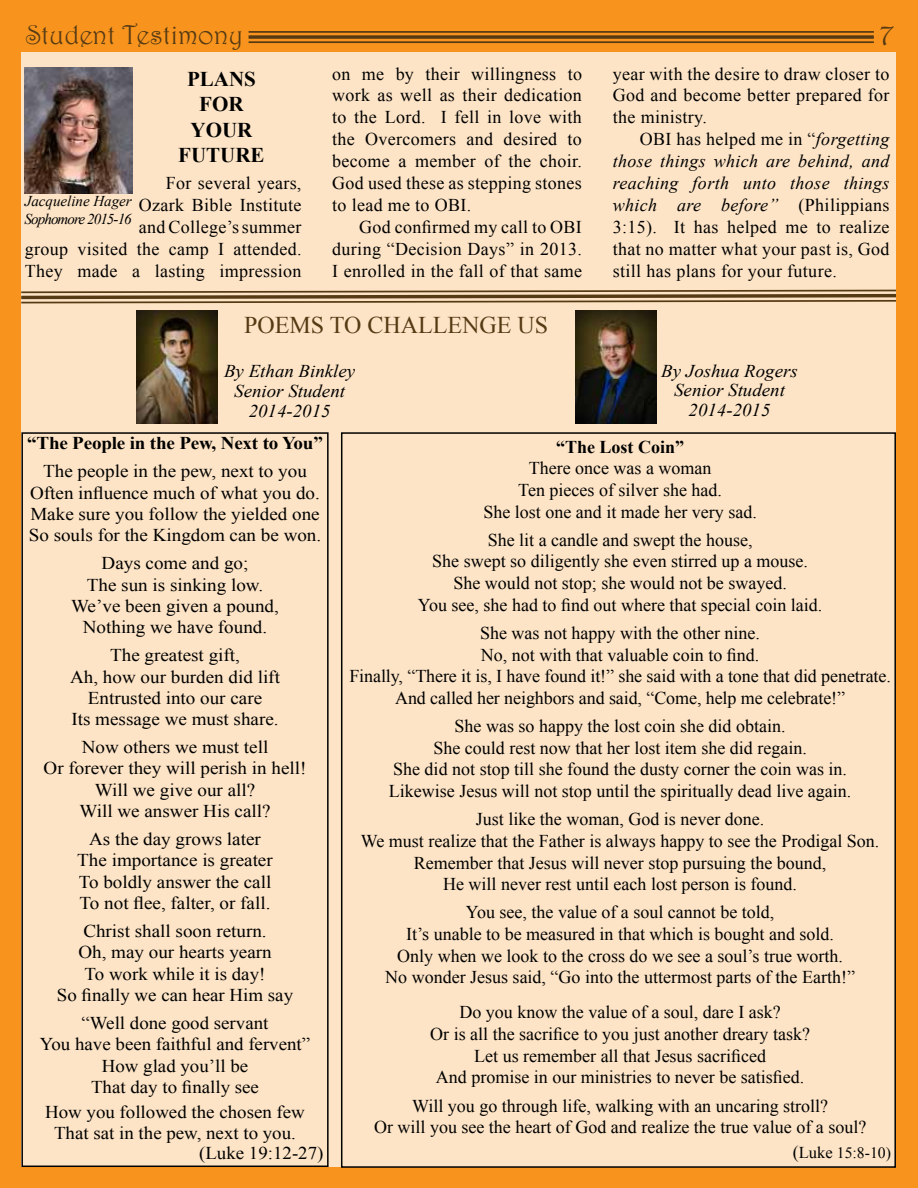
<style>
.page{position:relative;width:918px;height:1188px;background:#f8941d}
.page>*{position:absolute;margin:0;border:0;box-sizing:border-box;transform-origin:0 0}
.t1{font:30px "Harrington";color:#563a14}
.t2{font:27px "Harrington";color:#563a14}
.t3{font:24px "Times New Roman";color:#563a14}
.t4{font:700 21px/25.2px "Times New Roman";color:#000;text-align:center}
.t5{font:18px/21.6px "Times New Roman";color:#000;text-align:center}
.t6{font:18px/21.3px "Times New Roman";color:#000;text-align:center;scale:1.06 1}
.t7{font:18px/21.3px "Times New Roman";color:#000;text-align:center;scale:1.05 1}
.t8{font:18px/22px "Times New Roman";letter-spacing:.02em;color:#000;text-align:right}
.t9{font:italic 18px/19.8px "Times New Roman";color:#000;text-align:center;scale:1.05 1}
.t10{font:700 18px "Times New Roman";letter-spacing:-.01em;color:#000;scale:1.06 1}
.t11{font:700 18px "Times New Roman";letter-spacing:-.01em;color:#000}
.t12{font:15.75px "Times New Roman";color:#000}
.t13{font:italic 15px/18px "Times New Roman";color:#000}
.s1{font-style:italic}
.s2{font-size:18px}
.s3{font-size:16.5px}
</style>
<div class="page">
<div style="left:21px;top:52px;width:875px;height:1115px;background:#fde4c6"></div>
<hr style="left:249px;top:31px;width:625px;height:2px;background:#563a14">
<svg style="left:249px;top:35px;width:625px;height:4px"></svg>
<hr style="left:249px;top:41px;width:625px;height:2px;background:#563a14">
<img style="left:24px;top:67px;width:108px;height:126px">
<svg style="left:18px;top:289px;width:881px;height:15px"></svg>
<div style="left:21px;top:432px;width:308px;height:735px;border:2px solid #000"></div>
<img style="left:137px;top:310px;width:81px;height:113px">
<img style="left:576px;top:310px;width:81px;height:113px">
<h2 class="t2" style="left:26px;top:18px;width:219px">Student Testimony</h2>
<h1 class="t1" style="left:880px;top:17px;width:14px">7</h1>
<p class="t4" style="left:178px;top:66px;width:88px">PLANS<br>FOR<br>YOUR<br>FUTURE</p>
<p class="t8" style="left:25px;top:171px;width:278px">For several years,<br>Ozark Bible Institute<br>and College’s summer<br>group visited the camp I attended.<br>They made a lasting impression</p>
<p class="t13" style="left:25px;top:192px;width:109px">Jacqueline Hager<br>Sophomore 2015-16</p>
<p class="t5" style="left:332px;top:62px;width:251px;text-align:justify">on me by their willingness to work as well as their dedication to the Lord. I fell in love with the Overcomers and desired to become a member of the choir.<br>God used these as stepping stones to lead me to OBI.</p>
<p class="t5" style="left:332px;top:216px;width:251px;text-align:justify;text-indent:27px">God confirmed my call to OBI during “Decision Days” in 2013.<br>I enrolled in the fall of that same</p>
<p class="t5" style="left:613px;top:62px;width:278px;text-align:justify">year with the desire to draw closer to God and become better prepared for the ministry.</p>
<p class="t5" style="left:613px;top:128px;width:278px;text-align:justify;text-indent:27px">OBI has helped me in “<span class="s1">forgetting those things which are behind, and reaching forth unto those things which are before”</span> (Philippians 3:15). It has helped me to realize that no matter what your past is, God still has plans for your future.</p>
<h3 class="t3" style="left:244px;top:309px;width:305px">POEMS TO CHALLENGE US</h3>
<p class="t9" style="left:224px;top:361px;width:126px">By Ethan Binkley<br>Senior Student<br>2014-2015</p>
<p class="t9" style="left:661px;top:360px;width:131px">By Joshua Rogers<br>Senior Student<br>2014-2015</p>
<p class="t10" style="left:27px;top:431px;width:281px">“The People in the Pew, Next to You”</p>
<p class="t6" style="left:29px;top:460px;width:277px">The people in the pew, next to you Often influence much of what you do.<br>Make sure you follow the yielded one So souls for the Kingdom can be won.</p>
<p class="t6" style="left:71px;top:552px;width:198px">Days come and go;<br>The sun is sinking low.<br>We’ve been given a pound,<br>Nothing we have found.</p>
<p class="t6" style="left:70px;top:644px;width:199px">The greatest gift,<br>Ah, how our burden did lift<br>Entrusted into our care<br>Its message we must share.</p>
<p class="t6" style="left:44px;top:736px;width:249px">Now others we must tell<br>Or forever they will perish in hell!<br>Will we give our all?<br>Will we answer His call?</p>
<p class="t6" style="left:77px;top:828px;width:186px">As the day grows later<br>The importance is greater<br>To boldly answer the call<br>To not flee, falter, or fall.</p>
<p class="t6" style="left:57px;top:920px;width:224px">Christ shall soon return.<br>Oh, may our hearts yearn<br>To work while it is day!<br>So finally we can hear Him say</p>
<p class="t7" style="left:40px;top:1012px;width:259px">“Well done good servant<br>You have been faithful and fervent”<br>How glad you’ll be<br>That day to finally see</p>
<p class="t7" style="left:45px;top:1101px;width:249px">How you followed the chosen few</p>
<p class="t7" style="left:54px;top:1122px;width:232px">That sat in the pew, next to you.</p>
<p class="t7" style="left:199px;top:1142px;width:120px">(Luke 19:12-27)</p>
<p class="t11" style="left:556px;top:434px;width:130px">“The Lost Coin”</p>
<p class="t5" style="left:483px;top:457px;width:275px">There once was a woman<br>Ten pieces of silver she had.<br>She lost one and it made her very sad.</p>
<p class="t5" style="left:418px;top:529px;width:406px">She lit a candle and swept the house,<br>She swept so diligently she even stirred up a mouse.<br>She would not stop; she would not be swayed.<br>You see, she had to find out where that special coin laid.</p>
<p class="t5" style="left:349px;top:622px;width:543px">She was not happy with the other nine.<br>No, not with that valuable coin to find.<br>Finally, “There it is, I have found it!” she said with a tone that did penetrate.<br>And called her neighbors and said, “Come, help me celebrate!”</p>
<p class="t5" style="left:389px;top:715px;width:464px">She was so happy the lost coin she did obtain.<br>She could rest now that her lost item she did regain.<br>She did not stop till she found the dusty corner the coin was in.<br>Likewise Jesus will not stop until the spiritually dead live again.</p>
<p class="t5" style="left:361px;top:808px;width:520px">Just like the woman, God is never done.<br>We must realize that the Father is always happy to see the Prodigal Son.<br>Remember that Jesus will never stop pursuing the bound,<br>He will never rest until each lost person is found.</p>
<p class="t5" style="left:385px;top:901px;width:471px">You see, the value of a soul cannot be told,<br>It’s unable to be measured in that which is bought and sold.<br>Only when we look to the cross do we see a soul’s true worth.<br>No wonder Jesus said, “Go into the uttermost parts of the Earth!”</p>
<p class="t5" style="left:430px;top:1001px;width:381px">Do you know the value of a soul, dare I ask?<br>Or is all the sacrifice to you just another dreary task?<br>Let us remember all that Jesus sacrificed<br>And promise in our ministries to never be satisfied.</p>
<p class="t5" style="left:374px;top:1094px;width:494px">Will you go through life, walking with an uncaring stroll?<br>Or will you see the heart of God and realize the true value of a soul?</p>
<p class="t12" style="left:793px;top:1142px;width:100px"><span class="s2">(</span><span class="s3">Luke</span> 15:8-10)</p>
</div>
